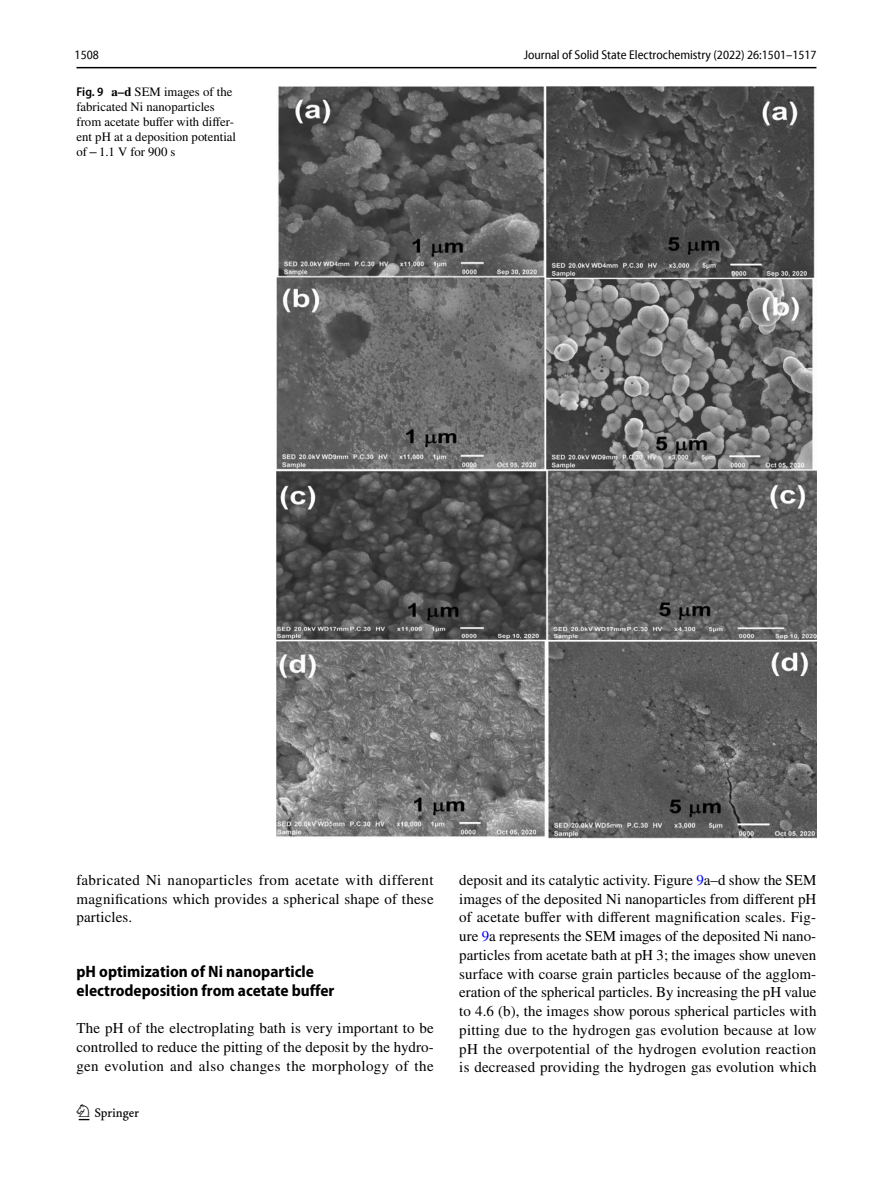
<style>
.page{position:relative;width:893px;height:1187px;background:#fff}
.page>*{position:absolute;margin:0;border:0;box-sizing:border-box;transform-origin:0 0}
.t1{font:22.5px "Springnew Regular 2";color:#000}
.t2{font:700 semi-condensed 16.5px/18.8px "Myriad Pro";color:#000}
.t3{font:15px/18.8px "STIX";letter-spacing:.015em;color:#000;text-align:justify}
.t4{font:12.75px/15px "STIX";color:#000}
.t5{font:semi-condensed 12.75px "Myriad Pro Unic";color:#000}
.s1{font-family:"Myriad Pro";font-weight:600;font-stretch:semi-condensed}
.s2{font-weight:700}
.s3{color:#00f}
</style>
<div class="page">
<hr style="left:77px;top:67px;width:739px;height:1px;background:#000">
<img style="left:276px;top:87px;width:540px;height:751px">
<p class="t5" style="left:75px;top:50px;width:26px">1508</p>
<p class="t5" style="left:524px;top:50px;width:294px">Journal of Solid State Electrochemistry (2022) 26:1501–1517</p>
<p class="t4" style="left:77px;top:85px;width:161px"><span class="s1">Fig. 9</span> <span class="s2">a–d</span> SEM images of the fabricated Ni nanoparticles from acetate buffer with differ&shy;ent pH at a deposition potential of−1.1 V for 900 s</p>
<p class="t3" style="left:77px;top:871px;width:359px">fabricated Ni nanoparticles from acetate with different magnifications which provides a spherical shape of these particles.</p>
<p class="t2" style="left:77px;top:962px;width:259px">pH optimization of Ni nanoparticle electrodeposition from acetate buffer</p>
<p class="t3" style="left:77px;top:1019px;width:359px">The pH of the electroplating bath is very important to be controlled to reduce the pitting of the deposit by the hydro&shy;gen evolution and also changes the morphology of the</p>
<h1 class="t1" style="left:79px;top:1104px;width:62px">1 3</h1>
<p class="t3" style="left:459px;top:871px;width:359px">deposit and its catalytic activity. Figure <span class="s3">9</span>a–d show the SEM images of the deposited Ni nanoparticles from different pH of acetate buffer with different magnification scales. Fig&shy;ure <span class="s3">9</span>a represents the SEM images of the deposited Ni nano&shy;particles from acetate bath at pH 3; the images show uneven surface with coarse grain particles because of the agglom&shy;eration of the spherical particles. By increasing the pH value to 4.6 (b), the images show porous spherical particles with pitting due to the hydrogen gas evolution because at low pH the overpotential of the hydrogen evolution reaction is decreased providing the hydrogen gas evolution which</p>
</div>
